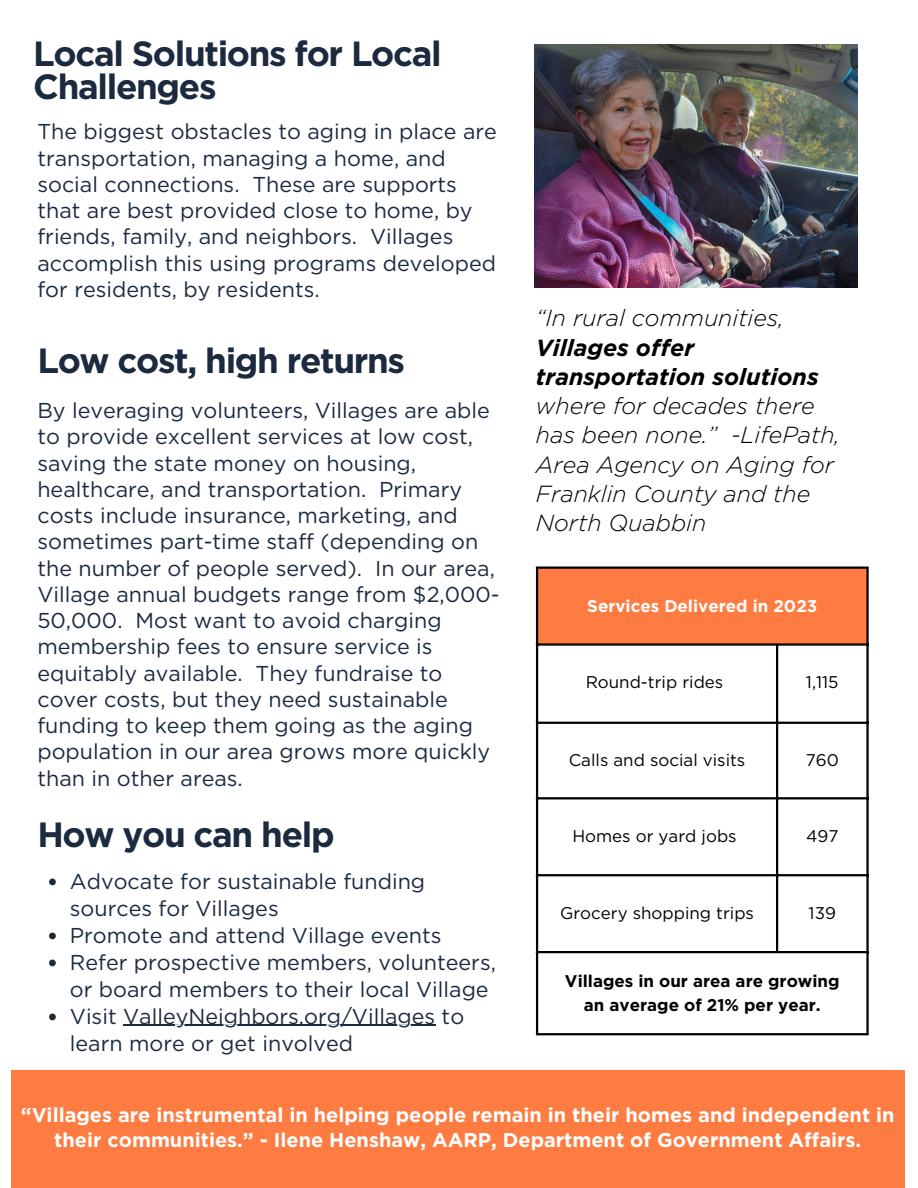
<style>
.page{position:relative;width:918px;height:1188px;background:#fff}
.page>*{position:absolute;margin:0;border:0;box-sizing:border-box;transform-origin:0 0}
.t1{font:700 34.95px/32.7px "Gotham";letter-spacing:-.04em;color:#1b2a3f}
.t2{font:italic 300 23.25px/29.2px "Gotham";color:#000}
.t3{font:21.45px/26.2px "Gotham";color:#1b2a3f}
.t4{font:700 19.95px/24.8px "Gotham";color:#fff;text-align:center}
.t5{font:16.95px "Gotham";color:#000}
.t6{font:700 16.95px/23.7px "Gotham";color:#000;text-align:center}
.t7{font:700 16.95px "Gotham";color:#fff}
.s1{font-weight:700}
</style>
<div class="page">
<img style="left:534px;top:44px;width:323px;height:243px">
<div style="left:537px;top:567px;width:331px;height:78px;background:#fe7c42"></div>
<hr style="left:536px;top:569px;width:2px;height:464px;background:#000">
<hr style="left:776px;top:646px;width:2px;height:305px;background:#000">
<hr style="left:866px;top:569px;width:3px;height:464px;background:#000">
<hr style="left:536px;top:567px;width:333px;height:2px;background:#000">
<hr style="left:536px;top:643px;width:333px;height:3px;background:#000">
<hr style="left:536px;top:722px;width:333px;height:2px;background:#000">
<hr style="left:536px;top:797px;width:333px;height:2px;background:#000">
<hr style="left:536px;top:874px;width:333px;height:2px;background:#000">
<hr style="left:536px;top:951px;width:333px;height:2px;background:#000">
<hr style="left:536px;top:1033px;width:333px;height:2px;background:#000">
<div style="left:11px;top:1070px;width:893px;height:118px;background:#fe7c42"></div>
<svg style="left:49px;top:879px;width:7px;height:6px"></svg>
<svg style="left:49px;top:933px;width:7px;height:6px"></svg>
<svg style="left:49px;top:960px;width:7px;height:6px"></svg>
<svg style="left:49px;top:1014px;width:7px;height:6px"></svg>
<hr style="left:123px;top:1025px;width:312px;height:1px;background:#1b2a3f">
<p class="t1" style="left:33px;top:37px;width:410px">Local Solutions for Local<br>Challenges</p>
<p class="t3" style="left:37px;top:119px;width:461px">The biggest obstacles to aging in place are transportation, managing a home, and social connections. These are supports that are best provided close to home, by friends, family, and neighbors. Villages accomplish this using programs developed for residents, by residents.</p>
<p class="t1" style="left:37px;top:344px;width:369px">Low cost, high returns</p>
<p class="t3" style="left:37px;top:397px;width:464px">By leveraging volunteers, Villages are able to provide excellent services at low cost, saving the state money on housing, healthcare, and transportation. Primary costs include insurance, marketing, and sometimes part-time staff (depending on the number of people served). In our area, Village annual budgets range from $2,000- 50,000. Most want to avoid charging membership fees to ensure service is equitably available. They fundraise to cover costs, but they need sustainable funding to keep them going as the aging population in our area grows more quickly than in other areas.</p>
<p class="t1" style="left:37px;top:818px;width:299px">How you can help</p>
<p class="t3" style="left:70px;top:867px;width:357px;line-height:27px">Advocate for sustainable funding sources for Villages</p>
<p class="t3" style="left:70px;top:922px;width:373px">Promote and attend Village events</p>
<p class="t3" style="left:70px;top:948px;width:428px;line-height:27px">Refer prospective members, volunteers, or board members to their local Village</p>
<p class="t3" style="left:70px;top:1002px;width:396px;line-height:27px">Visit ValleyNeighbors.org/Villages to learn more or get involved</p>
<p class="t2" style="left:536px;top:303px;width:306px">“In rural communities,<br><span class="s1">Villages offer transportation solutions </span>where for decades there has been none.” -LifePath,<br>Area Agency on Aging for<br>Franklin County and the<br>North Quabbin</p>
<h2 class="t7" style="left:587px;top:595px;width:232px">Services Delivered in 2023</h2>
<h1 class="t5" style="left:586px;top:672px;width:139px">Round-trip rides</h1>
<h2 class="t5" style="left:806px;top:672px;width:34px">1,115</h2>
<h1 class="t5" style="left:569px;top:749px;width:178px">Calls and social visits</h1>
<p class="t5" style="left:806px;top:749px;width:35px">760</p>
<p class="t5" style="left:572px;top:826px;width:166px">Homes or yard jobs</p>
<p class="t5" style="left:806px;top:826px;width:34px">497</p>
<p class="t5" style="left:560px;top:903px;width:195px">Grocery shopping trips</p>
<p class="t5" style="left:809px;top:903px;width:29px">139</p>
<h2 class="t6" style="left:565px;top:969px;width:276px">Villages in our area are growing an average of 21% per year.</h2>
<p class="t4" style="left:21px;top:1102px;width:875px">“Villages are instrumental in helping people remain in their homes and independent in their communities.” - Ilene Henshaw, AARP, Department of Government Affairs.</p>
</div>
